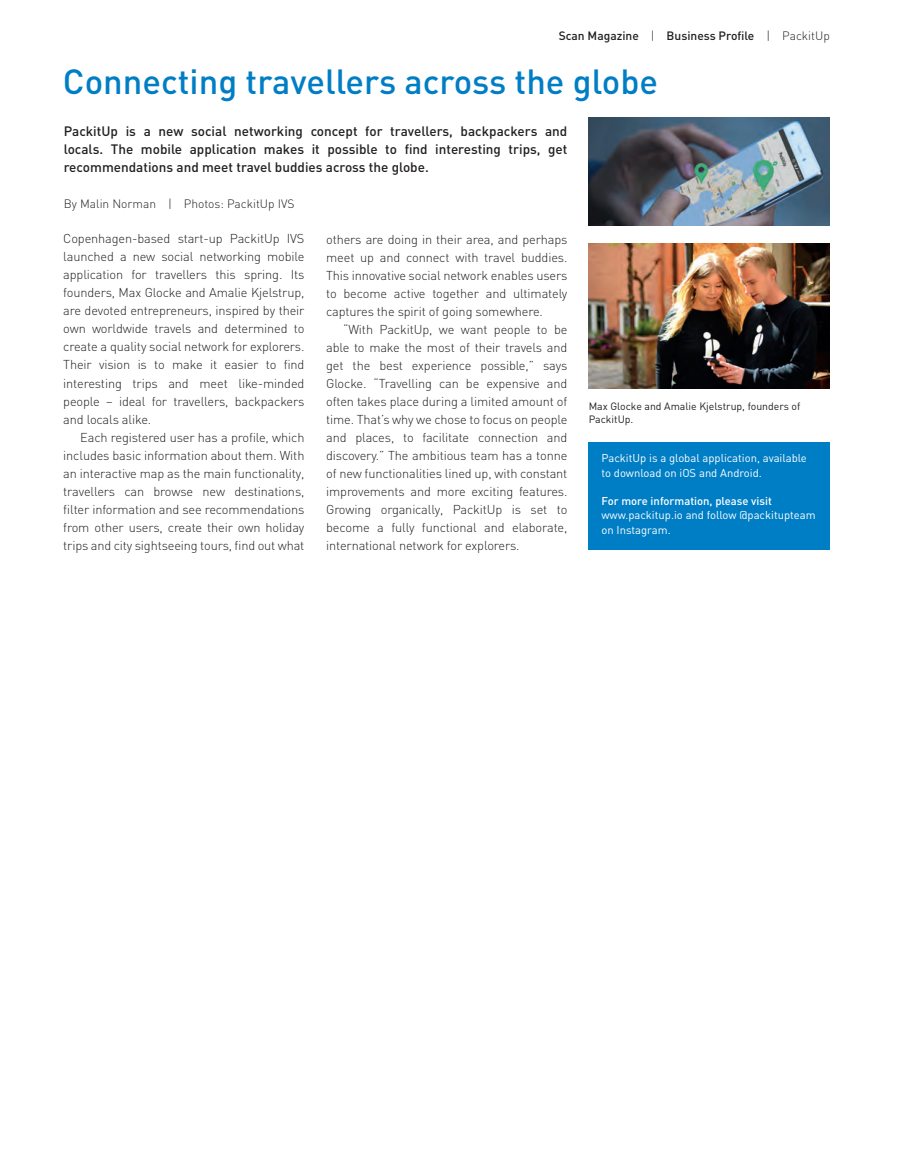
<style>
.page{position:relative;width:915px;height:1149px;background:#fff}
.page>*{position:absolute;margin:0;border:0;box-sizing:border-box;transform-origin:0 0}
.t1{font:500 34.5px "DIN";color:#007ec5}
.t2{font:500 13.5px/18px "DIN";color:#231f20;text-align:justify}
.t3{font:300 12.75px/18px "DIN";letter-spacing:-.01em;color:#231f20;text-align:justify}
.t4{font:500 12px "DIN";color:#231f20}
.t5{font:300 12px "DIN";color:#231f20}
.t6{font:11.25px/14.2px "DIN";color:#fff}
.t7{font:500 11.25px "DIN";color:#fff}
.t8{font:10.5px/13.5px "DIN";color:#231f20}
.s1{font-weight:300}
</style>
<div class="page">
<div style="left:588px;top:442px;width:241px;height:108px;background:#007ec5"></div>
<img style="left:588px;top:244px;width:241px;height:144px">
<img style="left:588px;top:118px;width:241px;height:108px">
<p class="t4" style="left:558px;top:28px;width:272px">Scan Magazine <span class="s1">|</span> Business Profile <span class="s1">| PackitUp</span></p>
<h1 class="t1" style="left:63px;top:60px;width:596px">Connecting travellers across the globe</h1>
<p class="t2" style="left:64px;top:121px;width:505px">PackitUp is a new social networking concept for travellers, backpackers and locals. The mobile application makes it possible to find interesting trips, get recommendations and meet travel buddies across the globe.</p>
<p class="t5" style="left:64px;top:196px;width:232px">By Malin Norman | Photos: PackitUp IVS</p>
<p class="t3" style="left:63px;top:229px;width:242px">Copenhagen-based start-up PackitUp IVS launched a new social networking mobile application for travellers this spring. Its founders, Max Glocke and Amalie Kjelstrup, are devoted entrepreneurs, inspired by their own worldwide travels and determined to create a quality social network for explorers.<br>Their vision is to make it easier to find interesting trips and meet like-minded people – ideal for travellers, backpackers and locals alike.</p>
<p class="t3" style="left:63px;top:427px;width:242px;text-indent:17px">Each registered user has a profile, which includes basic information about them. With an interactive map as the main functionality, travellers can browse new destinations, filter information and see recommendations from other users, create their own holiday trips and city sightseeing tours, find out what</p>
<p class="t3" style="left:326px;top:230px;width:243px">others are doing in their area, and perhaps meet up and connect with travel buddies.<br>This innovative social network enables users to become active together and ultimately captures the spirit of going somewhere.</p>
<p class="t3" style="left:326px;top:320px;width:243px;text-indent:17px">“With PackitUp, we want people to be able to make the most of their travels and get the best experience possible,” says Glocke. “Travelling can be expensive and often takes place during a limited amount of time. That’s why we chose to focus on people and places, to facilitate connection and discovery.” The ambitious team has a tonne of new functionalities lined up, with constant improvements and more exciting features.<br>Growing organically, PackitUp is set to become a fully functional and elaborate, international network for explorers.</p>
<p class="t8" style="left:588px;top:399px;width:213px">Max Glocke and Amalie Kjelstrup, founders of<br>PackitUp.</p>
<p class="t6" style="left:601px;top:451px;width:207px">PackitUp is a global application, available to download on iOS and Android.</p>
<p class="t7" style="left:601px;top:493px;width:172px">For more information, please visit</p>
<p class="t6" style="left:601px;top:508px;width:215px">www.packitup.io and follow @packitupteam on Instagram.</p>
</div>
